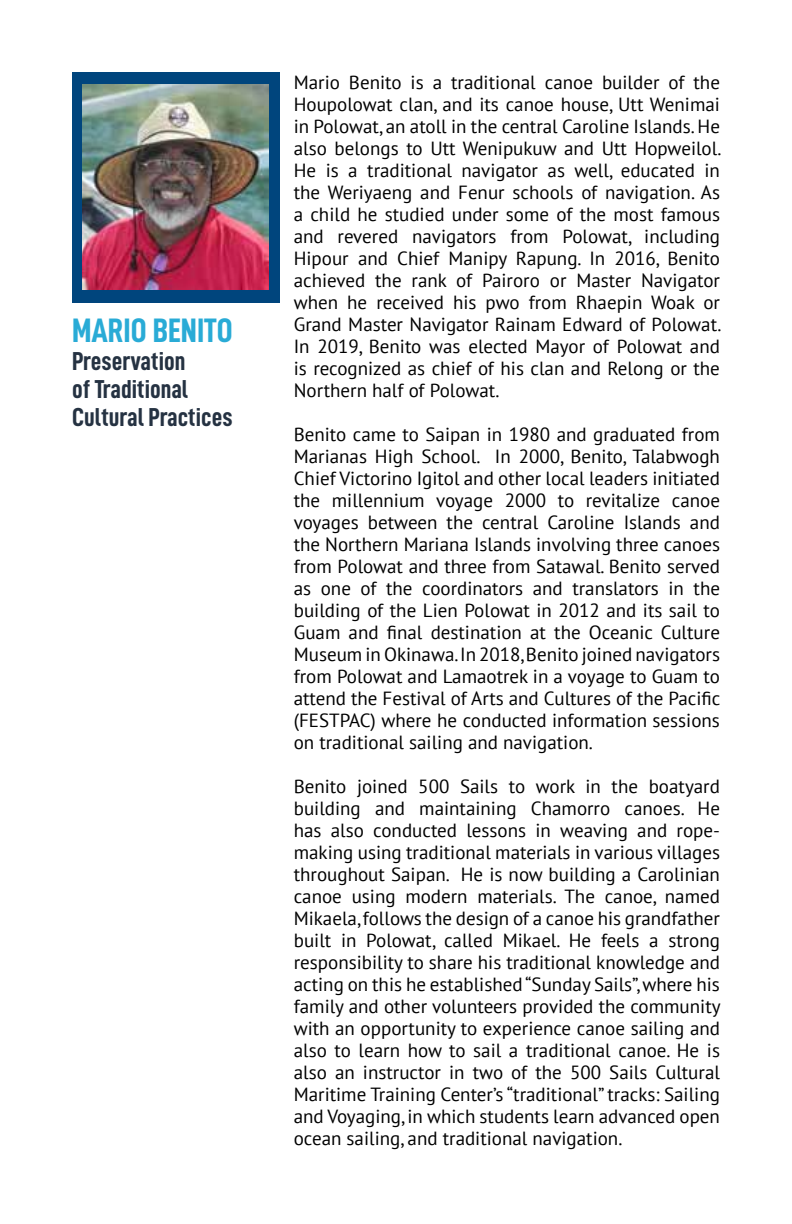
<style>
.page{position:relative;width:792px;height:1224px;background:#fff}
.page>*{position:absolute;margin:0;border:0;box-sizing:border-box;transform-origin:0 0}
.t1{font:34px "D DIN Condensed Bold";color:#29abd6}
.t2{font:26px/28px "D DIN Condensed Bold";color:#253242}
.t3{font:19px/22px "PT Sans";color:#000;text-align:justify}
</style>
<div class="page">
<div style="left:72px;top:72px;width:207px;height:230px;background:#00457d"></div>
<img style="left:83px;top:84px;width:186px;height:206px">
<h1 class="t1" style="left:72px;top:312px;width:162px">MARIO BENITO</h1>
<h2 class="t2" style="left:72px;top:347px;width:162px">Preservation<br>of Traditional<br>Cultural Practices</h2>
<p class="t3" style="left:294px;top:71px;width:429px">Mario Benito is a traditional canoe builder of the Houpolowat clan, and its canoe house, Utt Wenimai in Polowat, an atoll in the central Caroline Islands. He also belongs to Utt Wenipukuw and Utt Hopweilol.<br>He is a traditional navigator as well, educated in the Weriyaeng and Fenur schools of navigation. As a child he studied under some of the most famous and revered navigators from Polowat, including Hipour and Chief Manipy Rapung. In 2016, Benito achieved the rank of Pairoro or Master Navigator when he received his pwo from Rhaepin Woak or Grand Master Navigator Rainam Edward of Polowat.<br>In 2019, Benito was elected Mayor of Polowat and is recognized as chief of his clan and Relong or the Northern half of Polowat.</p>
<p class="t3" style="left:294px;top:423px;width:428px">Benito came to Saipan in 1980 and graduated from Marianas High School. In 2000, Benito, Talabwogh Chief Victorino Igitol and other local leaders initiated the millennium voyage 2000 to revitalize canoe voyages between the central Caroline Islands and the Northern Mariana Islands involving three canoes from Polowat and three from Satawal. Benito served as one of the coordinators and translators in the building of the Lien Polowat in 2012 and its sail to Guam and final destination at the Oceanic Culture Museum in Okinawa. In 2018, Benito joined navigators from Polowat and Lamaotrek in a voyage to Guam to attend the Festival of Arts and Cultures of the Pacific (FESTPAC) where he conducted information sessions on traditional sailing and navigation.</p>
<p class="t3" style="left:294px;top:775px;width:428px">Benito joined 500 Sails to work in the boatyard building and maintaining Chamorro canoes. He has also conducted lessons in weaving and rope&shy;making using traditional materials in various villages throughout Saipan. He is now building a Carolinian canoe using modern materials. The canoe, named Mikaela, follows the design of a canoe his grandfather built in Polowat, called Mikael. He feels a strong responsibility to share his traditional knowledge and acting on this he established “Sunday Sails”, where his family and other volunteers provided the community with an opportunity to experience canoe sailing and also to learn how to sail a traditional canoe. He is also an instructor in two of the 500 Sails Cultural Maritime Training Center’s “traditional” tracks: Sailing and Voyaging, in which students learn advanced open ocean sailing, and traditional navigation.</p>
</div>
